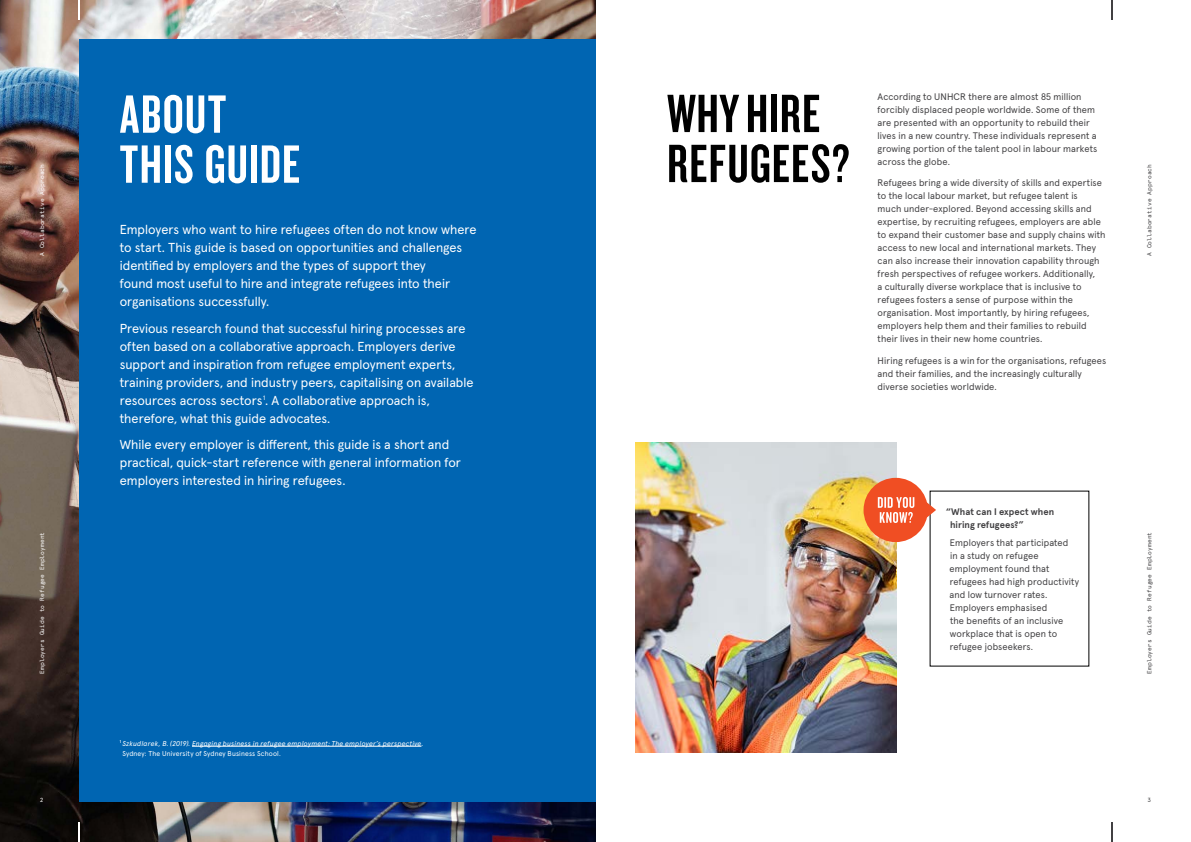
<style>
.page{position:relative;width:1191px;height:842px;background:#fff}
.page>*{position:absolute;margin:0;border:0;box-sizing:border-box;transform-origin:0 0}
.Cover_Text_-_9_5_13p{font:56px/50px "Knockout HTF48 Featherweight";letter-spacing:.02em;color:#000}
.Cover_Text_-_9_5_13p-2{font:56px/50px "Knockout HTF48 Featherweight";letter-spacing:.02em;color:#fff}
.Body_Text_-_9_5_13pt{font:13px/18px "Apercu Pro";color:#fff}
.Body_Text_-_9_5_13pt-2{font:9.5px/13px "Apercu Pro";letter-spacing:.01em;color:#414042}
.Body_Text_-_9_5_13pt-3{font:700 9.5px/13px "Apercu Pro";color:#414042}
.Body_Text_-_9_5_13pt-4{font:italic 7px/10px "Apercu Pro";letter-spacing:.01em;color:#fff}
.Process_Text_-_charc{font:6px "Apercu Mono Pro";letter-spacing:.02em;color:#414042}
.t1{font:6px "Apercu Mono Pro";letter-spacing:.02em;color:#fff}
.s1{font-style:normal}
</style>
<div class="page">
<img style="left:0;top:0;width:595px;height:842px">
<img style="left:635px;top:443px;width:261px;height:309px">
<div style="left:79px;top:40px;width:516px;height:762px;background:#0065b2"></div>
<div style="left:863px;top:478px;width:64px;height:64px;background:#f04e23;border-radius:50%"></div>
<svg style="left:877px;top:495px;width:59px;height:30px"></svg>
<hr style="left:192px;top:746px;width:229px;height:1px;background:#fff">
<hr style="left:1110px;top:822px;width:2px;height:20px;background:#414042">
<hr style="left:1110px;top:0;width:2px;height:20px;background:#414042">
<svg style="left:79px;top:822px;width:1px;height:20px"></svg>
<svg style="left:79px;top:0;width:1px;height:20px"></svg>
<p class="t1" style="left:38px;top:256px;width:94px;rotate:-90deg">A Collaborative Approach</p>
<p class="Cover_Text_-_9_5_13p-2" style="left:120px;top:90px;width:182px">ABOUT<br>THIS GUIDE</p>
<p class="Cover_Text_-_9_5_13p" style="left:667px;top:89px;width:184px">WHY HIRE<br>REFUGEES?</p>
<p class="Body_Text_-_9_5_13pt" style="left:120px;top:220px;width:358px">Employers who want to hire refugees often do not know where to start. This guide is based on opportunities and challenges identified by employers and the types of support they<br>found most useful to hire and integrate refugees into their organisations successfully.</p>
<p class="Body_Text_-_9_5_13pt" style="left:120px;top:318px;width:355px">Previous research found that successful hiring processes are often based on a collaborative approach. Employers derive support and inspiration from refugee employment experts, training providers, and industry peers, capitalising on available resources across sectors<sup>1</sup>. A collaborative approach is, therefore, what this guide advocates.</p>
<p class="Body_Text_-_9_5_13pt" style="left:120px;top:435px;width:343px">While every employer is different, this guide is a short and practical, quick-start reference with general information for employers interested in hiring refugees.</p>
<p class="Body_Text_-_9_5_13pt-2" style="left:877px;top:89px;width:221px">According to UNHCR there are almost 85 million forcibly displaced people worldwide. Some of them are presented with an opportunity to rebuild their lives in a new country. These individuals represent a growing portion of the talent pool in labour markets across the globe.</p>
<p class="Body_Text_-_9_5_13pt-2" style="left:877px;top:176px;width:229px">Refugees bring a wide diversity of skills and expertise to the local labour market, but refugee talent is<br>much under-explored. Beyond accessing skills and expertise, by recruiting refugees, employers are able to expand their customer base and supply chains with access to new local and international markets. They can also increase their innovation capability through fresh perspectives of refugee workers. Additionally,<br>a culturally diverse workplace that is inclusive to refugees fosters a sense of purpose within the organisation. Most importantly, by hiring refugees, employers help them and their families to rebuild their lives in their new home countries.</p>
<p class="Body_Text_-_9_5_13pt-2" style="left:877px;top:353px;width:230px">Hiring refugees is a win for the organisations, refugees and their families, and the increasingly culturally diverse societies worldwide.</p>
<p class="Process_Text_-_charc" style="left:1144px;top:256px;width:94px;rotate:-90deg">A Collaborative Approach</p>
<p class="Body_Text_-_9_5_13pt-3" style="left:950px;top:504px;width:106px;text-indent:-4px">“What can I expect when hiring refugees?”</p>
<p class="Body_Text_-_9_5_13pt-2" style="left:949px;top:536px;width:131px">Employers that participated<br>in a study on refugee employment found that refugees had high productivity and low turnover rates.<br>Employers emphasised<br>the benefits of an inclusive workplace that is open to refugee jobseekers.</p>
<p class="t1" style="left:38px;top:674px;width:143px;rotate:-90deg">Employers Guide to Refugee Employment</p>
<p class="Process_Text_-_charc" style="left:1144px;top:674px;width:143px;rotate:-90deg">Employers Guide to Refugee Employment</p>
<p class="t1" style="left:40px;top:795px;width:5px">2</p>
<p class="Body_Text_-_9_5_13pt-4" style="left:122px;top:738px;width:302px;text-indent:-3px"><sup>1</sup> Szkudlarek, B. (2019). Engaging business in refugee employment: The employer’s perspective<span class="s1">.<br>Sydney: The University of Sydney Business School.</span></p>
<p class="Process_Text_-_charc" style="left:1147px;top:795px;width:5px">3</p>
</div>
